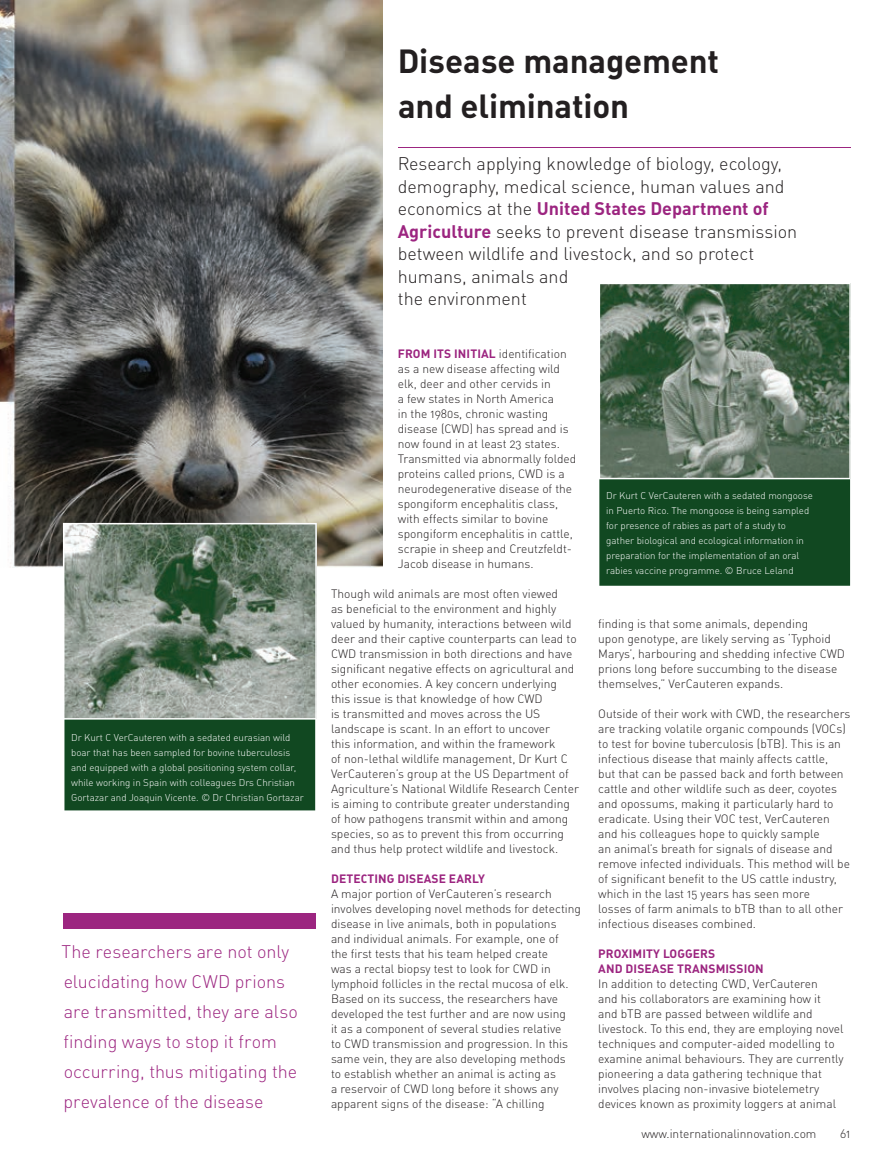
<style>
.page{position:relative;width:893px;height:1166px;background:#fff}
.page>*{position:absolute;margin:0;border:0;box-sizing:border-box;transform-origin:0 0}
.t1{font:700 33px/45px "DIN Pro";letter-spacing:-.005em;color:#231f20}
.t2{font:300 18px/22.5px "DIN Pro";color:#231f20}
.t3{font:300 18px/30px "DIN Pro";letter-spacing:-.005em;color:#9c2580}
.t4{font:300 12px/15px "DIN Pro";color:#231f20}
.t5{font:700 12px/15px "DIN Pro";letter-spacing:.01em;color:#9c2580}
.t6{font:300 9.75px/15px "DIN Pro";color:#fff}
.s1{font-weight:700;color:#9c2580}
</style>
<div class="page">
<img style="left:0;top:0;width:383px;height:568px">
<hr style="left:398px;top:147px;width:452px;height:1px;background:#9c2580">
<div style="left:599px;top:479px;width:252px;height:107px;background:#114821"></div>
<div style="left:64px;top:719px;width:252px;height:92px;background:#114821"></div>
<svg style="left:600px;top:283px;width:251px;height:196px"></svg>
<svg style="left:63px;top:523px;width:254px;height:196px"></svg>
<div style="left:64px;top:913px;width:252px;height:15px;background:#9c2580"></div>
<p class="t6" style="left:71px;top:729px;width:234px">Dr Kurt C VerCauteren with a sedated eurasian wild boar that has been sampled for bovine tuberculosis and equipped with a global positioning system collar, while working in Spain with colleagues Drs Christian Gortazar and Joaquin Vicente. © Dr Christian Gortazar</p>
<h2 class="t3" style="left:61px;top:934px;width:238px">The researchers are not only elucidating how CWD prions are transmitted, they are also finding ways to stop it from occurring, thus mitigating the prevalence of the disease</h2>
<h1 class="t1" style="left:398px;top:34px;width:323px">Disease management and elimination</h1>
<p class="t2" style="left:398px;top:151px;width:401px">Research applying knowledge of biology, ecology, demography, medical science, human values and economics at the <span class="s1">United States Department of Agriculture</span> seeks to prevent disease transmission between wildlife and livestock, and so protect humans, animals and<br>the environment</p>
<p class="t4" style="left:398px;top:345px;width:180px"><span class="s1">FROM ITS INITIAL</span> identification as a new disease affecting wild elk, deer and other cervids in<br>a few states in North America<br>in the 1980s, chronic wasting disease (CWD) has spread and is now found in at least 23 states.<br>Transmitted via abnormally folded proteins called prions, CWD is a neurodegenerative disease of the spongiform encephalitis class, with effects similar to bovine spongiform encephalitis in cattle, scrapie in sheep and Creutzfeldt-<br>Jacob disease in humans.</p>
<p class="t4" style="left:331px;top:585px;width:249px">Though wild animals are most often viewed<br>as beneficial to the environment and highly valued by humanity, interactions between wild deer and their captive counterparts can lead to CWD transmission in both directions and have significant negative effects on agricultural and other economies. A key concern underlying this issue is that knowledge of how CWD<br>is transmitted and moves across the US landscape is scant. In an effort to uncover<br>this information, and within the framework<br>of non-lethal wildlife management, Dr Kurt C VerCauteren’s group at the US Department of Agriculture’s National Wildlife Research Center is aiming to contribute greater understanding of how pathogens transmit within and among species, so as to prevent this from occurring and thus help protect wildlife and livestock.</p>
<p class="t5" style="left:331px;top:869px;width:155px">DETECTING DISEASE EARLY</p>
<p class="t4" style="left:331px;top:885px;width:252px">A major portion of VerCauteren’s research involves developing novel methods for detecting disease in live animals, both in populations<br>and individual animals. For example, one of<br>the first tests that his team helped create<br>was a rectal biopsy test to look for CWD in lymphoid follicles in the rectal mucosa of elk.<br>Based on its success, the researchers have developed the test further and are now using<br>it as a component of several studies relative<br>to CWD transmission and progression. In this same vein, they are also developing methods<br>to establish whether an animal is acting as<br>a reservoir of CWD long before it shows any apparent signs of the disease: “A chilling</p>
<p class="t6" style="left:606px;top:487px;width:208px">Dr Kurt C VerCauteren with a sedated mongoose in Puerto Rico. The mongoose is being sampled for presence of rabies as part of a study to gather biological and ecological information in preparation for the implementation of an oral rabies vaccine programme. © Bruce Leland</p>
<p class="t4" style="left:598px;top:615px;width:248px">finding is that some animals, depending<br>upon genotype, are likely serving as ‘Typhoid Marys’, harbouring and shedding infective CWD prions long before succumbing to the disease themselves,” VerCauteren expands.</p>
<p class="t4" style="left:598px;top:705px;width:254px">Outside of their work with CWD, the researchers are tracking volatile organic compounds (VOCs) to test for bovine tuberculosis (bTB). This is an infectious disease that mainly affects cattle,<br>but that can be passed back and forth between cattle and other wildlife such as deer, coyotes and opossums, making it particularly hard to eradicate. Using their VOC test, VerCauteren and his colleagues hope to quickly sample<br>an animal’s breath for signals of disease and remove infected individuals. This method will be of significant benefit to the US cattle industry, which in the last 15 years has seen more<br>losses of farm animals to bTB than to all other infectious diseases combined.</p>
<p class="t5" style="left:598px;top:944px;width:167px">PROXIMITY LOGGERS<br>AND DISEASE TRANSMISSION</p>
<p class="t4" style="left:598px;top:975px;width:247px">In addition to detecting CWD, VerCauteren<br>and his collaborators are examining how it and bTB are passed between wildlife and livestock. To this end, they are employing novel techniques and computer-aided modelling to examine animal behaviours. They are currently pioneering a data gathering technique that involves placing non-invasive biotelemetry devices known as proximity loggers at animal</p>
<p class="t4" style="left:641px;top:1125px;width:177px">www.internationalinnovation.com</p>
<p class="t4" style="left:840px;top:1125px;width:12px">61</p>
</div>
